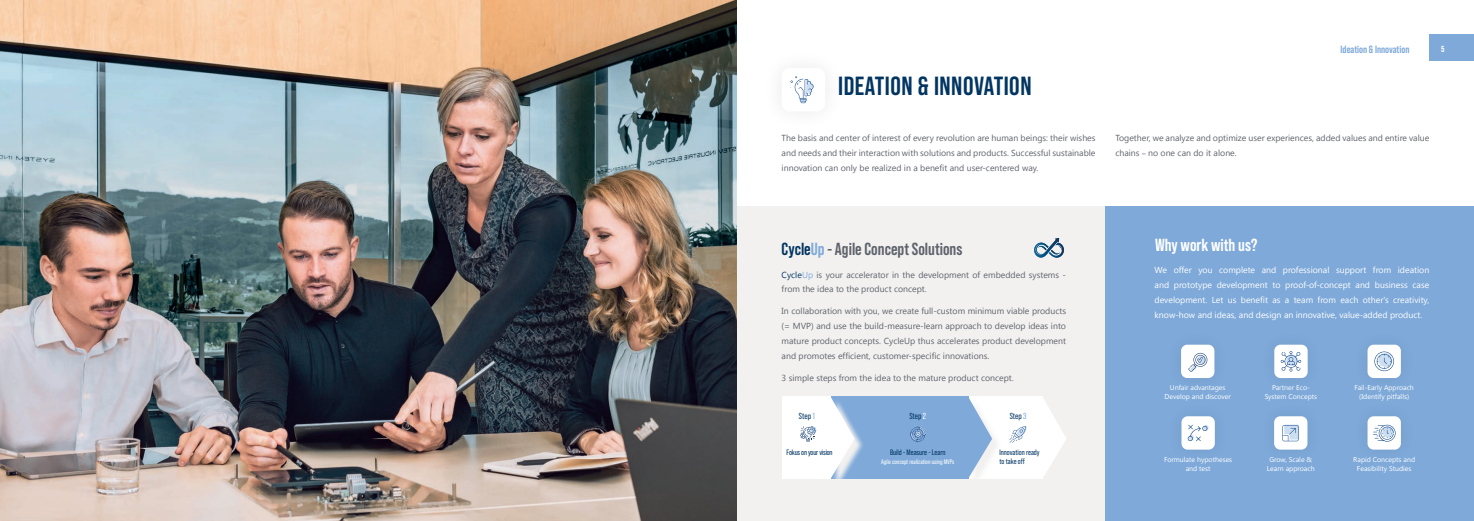
<style>
.page{position:relative;width:1474px;height:521px;background:#fff}
.page>*{position:absolute;margin:0;border:0;box-sizing:border-box;transform-origin:0 0}
.t1{font:700 26.25px "Bebas Neue Pro";letter-spacing:.02em;color:#023562}
.t2{font:700 17.5px "Bebas Neue Pro";color:#5f636c}
.t3{font:700 17.5px "Bebas Neue Pro";color:#fff}
.t4{font:700 10.5px "Bebas Neue Pro";color:#7ea9d9}
.t5{font:8.75px/14.9px "Segoe UI";color:#5f636c;text-align:justify}
.t6{font:8.75px/14.9px "Segoe UI";color:#fff;text-align:justify}
.t7{font:8.75px "Bebas Neue Pro";color:#023562}
.t8{font:700 8.75px "Bebas Neue Pro";color:#fff}
.t9{font:7.88px/8.8px "Bebas Neue Pro";color:#023562}
.t10{font:7.88px "Bebas Neue Pro";letter-spacing:-.02em;color:#023562}
.t11{font:7px/8.8px "Segoe UI";color:#fff;text-align:center}
.t12{font:6.56px "Bebas Neue Pro";color:#fff}
.s1{color:#023562}
.s2{color:#7ea9d9}
.s3{color:#fff}
</style>
<div class="page">
<div style="left:1429px;top:35px;width:44px;height:26px;background:#7ea9d9"></div>
<svg style="left:790px;top:76px;width:24px;height:27px"></svg>
<div style="left:737px;top:207px;width:736px;height:314px;background:#f2f1f0"></div>
<div style="left:1105px;top:207px;width:368px;height:314px;background:#7ea9d9"></div>
<div style="left:1181px;top:345px;width:33px;height:33px;background:#fff;border-radius:6px"></div>
<div style="left:1274px;top:345px;width:33px;height:33px;background:#fff;border-radius:6px"></div>
<div style="left:1367px;top:345px;width:33px;height:33px;background:#fff;border-radius:6px"></div>
<div style="left:1181px;top:416px;width:33px;height:34px;background:#fff;border-radius:6px"></div>
<div style="left:1274px;top:416px;width:33px;height:34px;background:#fff;border-radius:6px"></div>
<svg style="left:1374px;top:352px;width:19px;height:19px"></svg>
<svg style="left:1282px;top:425px;width:16px;height:16px"></svg>
<svg style="left:1187px;top:425px;width:21px;height:16px"></svg>
<svg style="left:1280px;top:351px;width:21px;height:20px"></svg>
<div style="left:1367px;top:416px;width:33px;height:34px;background:#fff;border-radius:6px"></div>
<svg style="left:1373px;top:425px;width:22px;height:16px"></svg>
<svg style="left:1034px;top:238px;width:29px;height:20px"></svg>
<div style="left:963px;top:396px;width:79px;height:83px;background:#fff"></div>
<svg style="left:1042px;top:396px;width:24px;height:83px"></svg>
<div style="left:830px;top:396px;width:138px;height:83px;background:#7ea9d9"></div>
<svg style="left:854px;top:428px;width:9px;height:33px"></svg>
<svg style="left:830px;top:396px;width:24px;height:83px"></svg>
<div style="left:969px;top:398px;width:33px;height:91px;background:linear-gradient(to bottom,#fff,#f9f8f8)"></div>
<svg style="left:968px;top:396px;width:24px;height:83px"></svg>
<div style="left:781px;top:396px;width:49px;height:83px;background:#fff"></div>
<svg style="left:1009px;top:426px;width:17px;height:17px"></svg>
<svg style="left:910px;top:426px;width:15px;height:16px"></svg>
<svg style="left:800px;top:426px;width:16px;height:16px"></svg>
<svg style="left:1188px;top:353px;width:19px;height:19px"></svg>
<img style="left:0;top:0;width:737px;height:521px">
<p class="t4" style="left:1340px;top:44px;width:70px">Ideation &amp; Innovation</p>
<h1 class="t1" style="left:838px;top:71px;width:195px">IDEATION &amp; INNOVATION</h1>
<p class="t5" style="left:781px;top:130px;width:315px">The basis and center of interest of every revolution are human beings: their wishes and needs and their interaction with solutions and products. Successful sustainable innovation can only be realized in a benefit and user-centered way.</p>
<p class="t5" style="left:1115px;top:130px;width:315px">Together, we analyze and optimize user experiences, added values and entire value chains _ no one can do it alone.</p>
<p class="t8" style="left:1441px;top:44px;width:5px">5</p>
<h2 class="t2" style="left:781px;top:239px;width:182px"><span class="s1">Cycle</span><span class="s2">Up</span> - Agile Concept Solutions</h2>
<p class="t5" style="left:781px;top:267px;width:286px"><span class="s1">Cycle</span><span class="s2">Up</span> is your accelerator in the development of embedded systems - from the idea to the product concept.</p>
<p class="t5" style="left:781px;top:303px;width:286px">In collaboration with you, we create full-custom minimum viable products (= MVP) and use the build-measure-learn approach to develop ideas into mature product concepts. CycleUp thus accelerates product development and promotes efficient, customer-specific innovations.</p>
<p class="t5" style="left:781px;top:370px;width:234px">3 simple steps from the idea to the mature product concept.</p>
<p class="t7" style="left:799px;top:411px;width:17px">Step <span class="s2">1</span></p>
<p class="t7" style="left:909px;top:411px;width:18px">Step <span class="s3">2</span></p>
<p class="t7" style="left:1009px;top:411px;width:18px">Step <span class="s2">3</span></p>
<p class="t10" style="left:786px;top:448px;width:48px">Fokus on your vision</p>
<p class="t9" style="left:890px;top:448px;width:57px">Build - Measure - Learn</p>
<p class="t12" style="left:881px;top:458px;width:75px">Agile concept realization using MVPs</p>
<p class="t9" style="left:999px;top:448px;width:42px">Innovation ready to take off</p>
<h2 class="t3" style="left:1154px;top:234px;width:104px">Why work with us?</h2>
<p class="t6" style="left:1154px;top:262px;width:276px">We offer you complete and professional support from ideation and prototype development to proof-of-concept and business case development. Let us benefit as a team from each other's creativity, know-how and ideas, and design an innovative, value-added product.</p>
<p class="t11" style="left:1164px;top:383px;width:68px">Unfair advantages<br>Develop and discover</p>
<p class="t11" style="left:1264px;top:383px;width:54px">Partner Eco-<br>System Concepts</p>
<p class="t11" style="left:1354px;top:383px;width:61px">Fail-Early Approach (Identify pitfalls)</p>
<p class="t11" style="left:1163px;top:455px;width:70px">Formulate hypotheses and test</p>
<p class="t11" style="left:1266px;top:455px;width:49px">Grow, Scale &amp;<br>Learn approach</p>
<p class="t11" style="left:1353px;top:455px;width:63px">Rapid Concepts and<br>Feasibility Studies</p>
</div>
